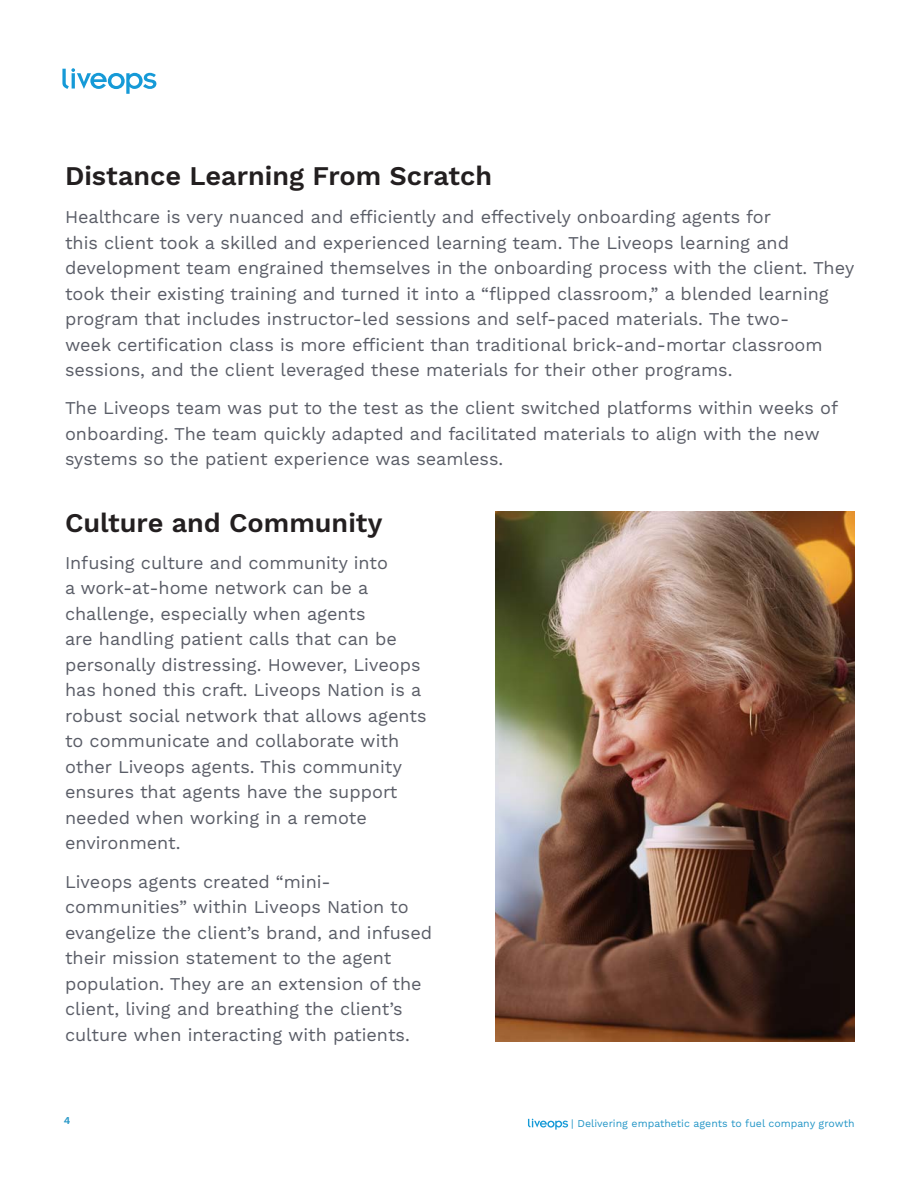
<style>
.page{position:relative;width:918px;height:1188px;background:#fff}
.page>*{position:absolute;margin:0;border:0;box-sizing:border-box;transform-origin:0 0}
.t1{font:600 27px "Work Sans";color:#231f20}
.t2{font:18px/25.5px "Work Sans";color:#5a5d67}
.t3{font:10.5px "Work Sans";color:#2295c6}
.t4{font:600 10.5px "Work Sans";color:#2295c6}
</style>
<div class="page">
<svg style="left:528px;top:1119px;width:40px;height:11px"></svg>
<svg style="left:62px;top:68px;width:94px;height:26px"></svg>
<img style="left:495px;top:511px;width:360px;height:530px">
<h1 class="t1" style="left:65px;top:165px;width:429px">Distance Learning From Scratch</h1>
<p class="t2" style="left:65px;top:206px;width:791px">Healthcare is very nuanced and efficiently and effectively onboarding agents for<br>this client took a skilled and experienced learning team. The Liveops learning and development team engrained themselves in the onboarding process with the client. They took their existing training and turned it into a “flipped classroom,” a blended learning program that includes instructor-led sessions and self-paced materials. The two-<br>week certification class is more efficient than traditional brick-and-mortar classroom sessions, and the client leveraged these materials for their other programs.</p>
<p class="t2" style="left:65px;top:397px;width:775px">The Liveops team was put to the test as the client switched platforms within weeks of onboarding. The team quickly adapted and facilitated materials to align with the new systems so the patient experience was seamless.</p>
<h1 class="t1" style="left:65px;top:512px;width:319px">Culture and Community</h1>
<p class="t2" style="left:65px;top:551px;width:363px">Infusing culture and community into<br>a work-at-home network can be a challenge, especially when agents<br>are handling patient calls that can be personally distressing. However, Liveops has honed this craft. Liveops Nation is a robust social network that allows agents to communicate and collaborate with other Liveops agents. This community ensures that agents have the support needed when working in a remote environment.</p>
<p class="t2" style="left:65px;top:870px;width:369px">Liveops agents created “mini&shy;communities” within Liveops Nation to evangelize the client’s brand, and infused their mission statement to the agent population. They are an extension of the client, living and breathing the client’s culture when interacting with patients.</p>
<p class="t4" style="left:64px;top:1117px;width:8px">4</p>
<p class="t3" style="left:571px;top:1119px;width:285px">| Delivering empathetic agents to fuel company growth</p>
</div>
